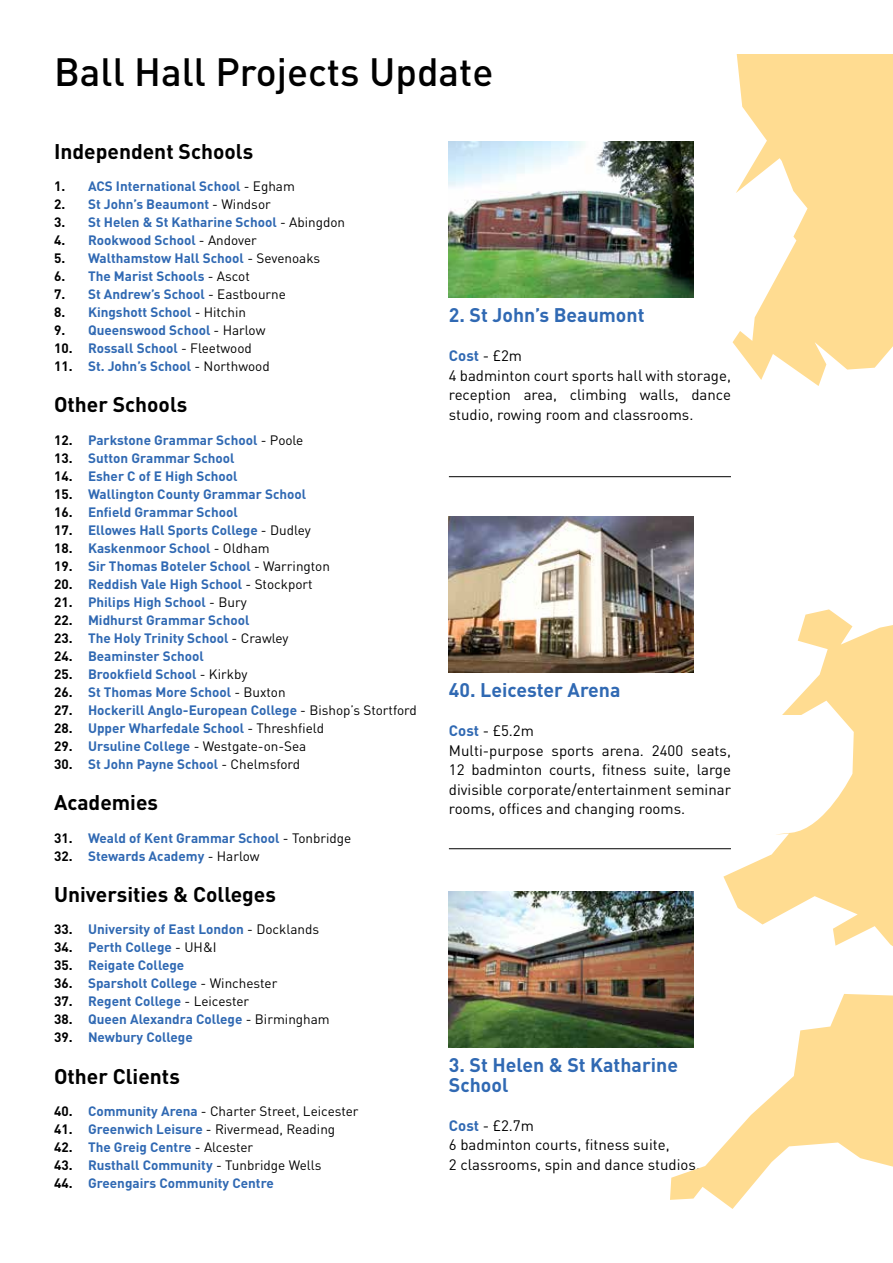
<style>
.page{position:relative;width:893px;height:1263px;background:#fff}
.page>*{position:absolute;margin:0;border:0;box-sizing:border-box;transform-origin:0 0}
.t1{font:500 39px "DIN";color:#000}
.t2{font:700 21px "DIN";color:#000}
.t3{font:700 19.5px/19.5px "DIN";color:#3069b3}
.t4{font:15px/19.5px "DIN";color:#000}
.t5{font:700 13.5px "DIN";color:#3069b3}
.t6{font:13.5px "DIN";color:#000}
.s1{color:#000}
.s2{font-weight:400;color:#000}
.s3{font-weight:700}
.s4{font-weight:700;color:#3069b3}
</style>
<div class="page">
<img style="left:449px;top:141px;width:221px;height:156px">
<img style="left:449px;top:891px;width:221px;height:156px">
<hr style="left:449px;top:476px;width:282px;height:1px;background:#000">
<hr style="left:449px;top:848px;width:282px;height:1px;background:#000">
<img style="left:449px;top:516px;width:221px;height:156px">
<svg style="left:670px;top:54px;width:223px;height:1155px"></svg>
<h1 class="t1" style="left:54px;top:47px;width:441px">Ball Hall Projects Update</h1>
<h2 class="t2" style="left:54px;top:137px;width:201px">Independent Schools</h2>
<p class="t5" style="left:54px;top:177px;width:242px"><span class="s1">1.</span> ACS International School <span class="s2">- Egham</span></p>
<p class="t5" style="left:54px;top:195px;width:218px"><span class="s1">2.</span> St John’s Beaumont <span class="s2">- Windsor</span></p>
<p class="t5" style="left:54px;top:213px;width:293px"><span class="s1">3.</span> St Helen &amp; St Katharine School <span class="s2">- Abingdon</span></p>
<p class="t5" style="left:54px;top:231px;width:204px"><span class="s1">4.</span> Rookwood School <span class="s2">- Andover</span></p>
<p class="t5" style="left:54px;top:249px;width:268px"><span class="s1">5.</span> Walthamstow Hall School <span class="s2">- Sevenoaks</span></p>
<p class="t5" style="left:54px;top:267px;width:197px"><span class="s1">6.</span> The Marist Schools <span class="s2">- Ascot</span></p>
<p class="t5" style="left:54px;top:285px;width:234px"><span class="s1">7.</span> St Andrew’s School <span class="s2">- Eastbourne</span></p>
<p class="t5" style="left:54px;top:303px;width:194px"><span class="s1">8.</span> Kingshott School <span class="s2">- Hitchin</span></p>
<p class="t5" style="left:54px;top:321px;width:213px"><span class="s1">9.</span> Queenswood School <span class="s2">- Harlow</span></p>
<p class="t5" style="left:54px;top:339px;width:199px"><span class="s1">10.</span> Rossall School <span class="s2">- Fleetwood</span></p>
<p class="t5" style="left:54px;top:357px;width:217px"><span class="s1">11.</span> St. John’s School <span class="s2">- Northwood</span></p>
<h2 class="t2" style="left:54px;top:391px;width:135px">Other Schools</h2>
<p class="t5" style="left:54px;top:431px;width:251px"><span class="s1">12.</span> Parkstone Grammar School <span class="s2">- Poole</span></p>
<p class="t5" style="left:54px;top:449px;width:182px"><span class="s1">13.</span> Sutton Grammar School</p>
<p class="t5" style="left:54px;top:467px;width:185px"><span class="s1">14.</span> Esher C of E High School</p>
<p class="t5" style="left:54px;top:485px;width:254px"><span class="s1">15.</span> Wallington County Grammar School</p>
<p class="t5" style="left:54px;top:503px;width:185px"><span class="s1">16.</span> Enfield Grammar School</p>
<p class="t5" style="left:54px;top:521px;width:258px"><span class="s1">17.</span> Ellowes Hall Sports College <span class="s2">- Dudley</span></p>
<p class="t5" style="left:54px;top:539px;width:217px"><span class="s1">18.</span> Kaskenmoor School <span class="s2">- Oldham</span></p>
<p class="t5" style="left:54px;top:557px;width:278px"><span class="s1">19.</span> Sir Thomas Boteler School <span class="s2">- Warrington</span></p>
<p class="t5" style="left:54px;top:575px;width:260px"><span class="s1">20.</span> Reddish Vale High School <span class="s2">- Stockport</span></p>
<p class="t5" style="left:54px;top:593px;width:194px"><span class="s1">21.</span> Philips High School <span class="s2">- Bury</span></p>
<p class="t5" style="left:54px;top:611px;width:197px"><span class="s1">22.</span> Midhurst Grammar School</p>
<p class="t5" style="left:54px;top:629px;width:236px"><span class="s1">23.</span> The Holy Trinity School <span class="s2">- Crawley</span></p>
<p class="t5" style="left:54px;top:647px;width:151px"><span class="s1">24.</span> Beaminster School</p>
<p class="t5" style="left:54px;top:665px;width:195px"><span class="s1">25.</span> Brookfield School <span class="s2">- Kirkby</span></p>
<p class="t5" style="left:54px;top:683px;width:233px"><span class="s1">26.</span> St Thomas More School <span class="s2">- Buxton</span></p>
<p class="t5" style="left:54px;top:701px;width:364px"><span class="s1">27.</span> Hockerill Anglo-European College <span class="s2">- Bishop’s Stortford</span></p>
<p class="t5" style="left:54px;top:719px;width:272px"><span class="s1">28.</span> Upper Wharfedale School <span class="s2">- Threshfield</span></p>
<p class="t6" style="left:54px;top:737px;width:254px"><span class="s3">29.</span> <span class="s4">Ursuline College</span> - Westgate-on-Sea</p>
<p class="t5" style="left:54px;top:755px;width:248px"><span class="s1">30.</span> St John Payne School <span class="s2">- Chelmsford</span></p>
<h2 class="t2" style="left:54px;top:789px;width:106px">Academies</h2>
<p class="t5" style="left:54px;top:829px;width:299px"><span class="s1">31.</span> Weald of Kent Grammar School <span class="s2">- Tonbridge</span></p>
<p class="t5" style="left:54px;top:847px;width:207px"><span class="s1">32.</span> Stewards Academy <span class="s2">- Harlow</span></p>
<h2 class="t2" style="left:54px;top:881px;width:223px">Universities &amp; Colleges</h2>
<p class="t5" style="left:54px;top:921px;width:267px"><span class="s1">33.</span> University of East London <span class="s2">- Docklands</span></p>
<p class="t5" style="left:54px;top:939px;width:164px"><span class="s1">34.</span> Perth College <span class="s2">- UH&amp;I</span></p>
<p class="t5" style="left:54px;top:957px;width:132px"><span class="s1">35.</span> Reigate College</p>
<p class="t5" style="left:54px;top:975px;width:225px"><span class="s1">36.</span> Sparsholt College <span class="s2">- Winchester</span></p>
<p class="t5" style="left:54px;top:993px;width:197px"><span class="s1">37.</span> Regent College <span class="s2">- Leicester</span></p>
<p class="t5" style="left:54px;top:1011px;width:277px"><span class="s1">38.</span> Queen Alexandra College <span class="s2">- Birmingham</span></p>
<p class="t5" style="left:54px;top:1029px;width:140px"><span class="s1">39.</span> Newbury College</p>
<h2 class="t2" style="left:54px;top:1062px;width:127px">Other Clients</h2>
<p class="t6" style="left:54px;top:1103px;width:306px"><span class="s3">40.</span> <span class="s4">Community Arena</span> - Charter Street, Leicester</p>
<p class="t6" style="left:54px;top:1121px;width:283px"><span class="s3">41.</span> <span class="s4">Greenwich Leisure</span> - Rivermead, Reading</p>
<p class="t5" style="left:54px;top:1138px;width:201px"><span class="s1">42.</span> The Greig Centre <span class="s2">- Alcester</span></p>
<p class="t5" style="left:54px;top:1156px;width:269px"><span class="s1">43.</span> Rusthall Community <span class="s2">- Tunbridge Wells</span></p>
<p class="t5" style="left:54px;top:1174px;width:221px"><span class="s1">44.</span> Greengairs Community Centre</p>
<h3 class="t3" style="left:449px;top:305px;width:197px">2. St John’s Beaumont</h3>
<p class="t4" style="left:449px;top:346px;width:284px"><span class="s4">Cost</span> - £2m<br>4 badminton court sports hall with storage, reception area, climbing walls, dance studio, rowing room and classrooms.</p>
<h3 class="t3" style="left:449px;top:680px;width:173px">40. Leicester Arena</h3>
<p class="t4" style="left:449px;top:721px;width:284px"><span class="s4">Cost</span> - £5.2m<br>Multi-purpose sports arena. 2400 seats, 12 badminton courts, fitness suite, large divisible corporate/entertainment seminar rooms, offices and changing rooms.</p>
<h3 class="t3" style="left:449px;top:1055px;width:231px">3. St Helen &amp; St Katharine<br>School</h3>
<p class="t4" style="left:449px;top:1115px;width:253px"><span class="s4">Cost</span> - £2.7m<br>6 badminton courts, fitness suite,<br>2 classrooms, spin and dance studios.</p>
</div>
